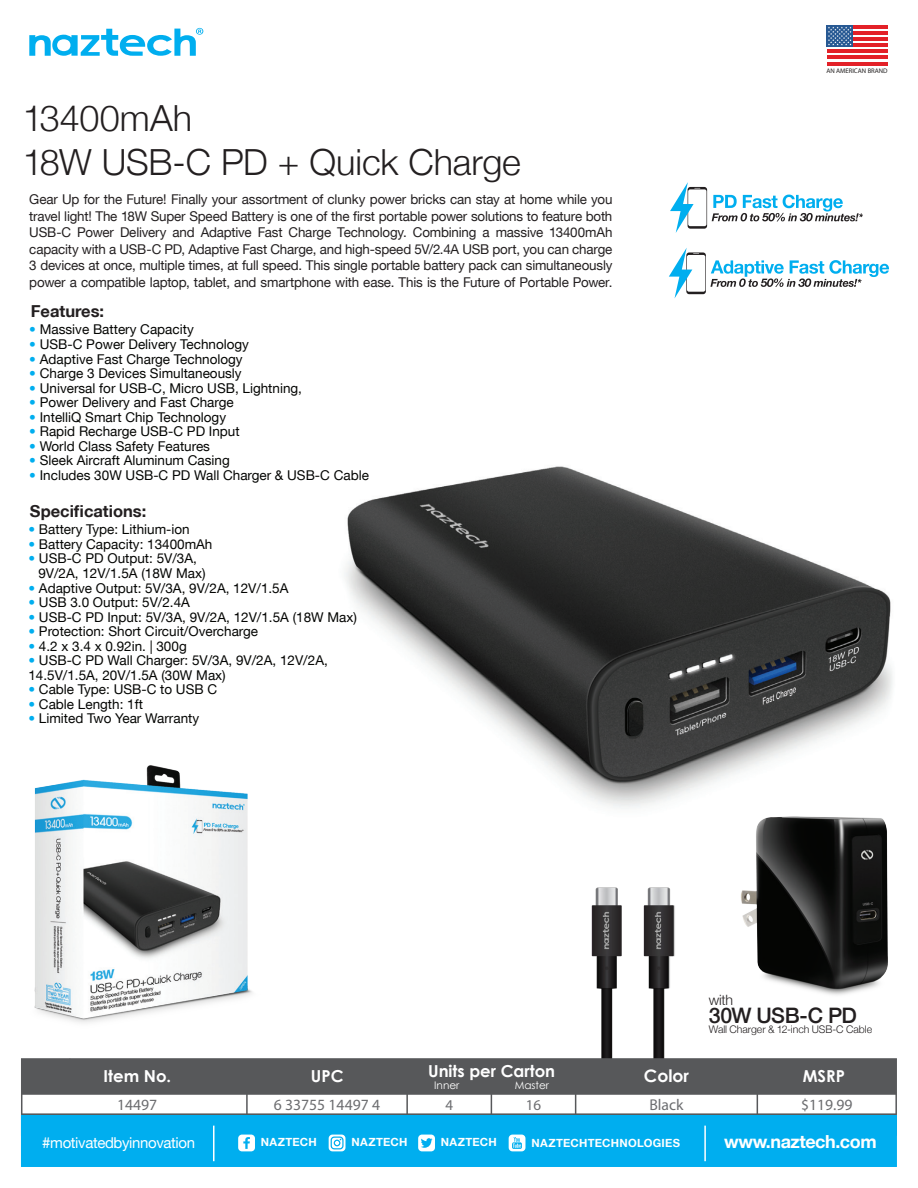
<style>
.page{position:relative;width:918px;height:1188px;background:#fff}
.page>*{position:absolute;margin:0;border:0;box-sizing:border-box;transform-origin:0 0}
.t1{font:300 36px "Helvetica Neue LT Std";letter-spacing:-.005em;color:#231f20}
.t2{font:500 21.3px "Helvetica Neue LT Std";letter-spacing:-.03em;color:#231f20}
.t3{font:700 18px "Helvetica Neue LT Std";letter-spacing:-.025em;color:#fff}
.t4{font:700 17.25px "Century Gothic";color:#fff}
.t5{font:700 16.5px "Century Gothic";color:#fff}
.t6{font:700 16.5px "Helvetica Neue LT Std";color:#231f20}
.t7{font:15.6px "Myriad Pro";color:#6c6d70}
.t8{font:15px "Helvetica Neue LT Std";letter-spacing:-.025em;color:#fff}
.t9{font:15px "Myriad Pro";color:#6c6d70}
.t10{font:300 14.25px "Helvetica Neue LT Std";color:#231f20}
.t11{font:13.5px/14.5px "Helvetica Neue LT Std";color:#040503}
.t12{font:13.5px/16.5px "Helvetica Neue LT Std";letter-spacing:-.015em;color:#231f20;text-align:justify}
.t13{font:700 11.25px "Helvetica Neue LT Std";letter-spacing:.02em;color:#fff}
.t14{font:300 10.5px "Helvetica Neue LT Std";letter-spacing:-.005em;color:#231f20}
.t15{font:10.5px "Century Gothic";color:#fff}
.t16{font:6.6px "Myriad Pro";color:#211e1e}
.s1{color:#00aeef}
</style>
<div class="page">
<img style="left:34px;top:765px;width:218px;height:258px">
<img style="left:344px;top:466px;width:549px;height:343px">
<img style="left:708px;top:765px;width:185px;height:230px">
<img style="left:591px;top:887px;width:84px;height:171px">
<div style="left:21px;top:1058px;width:876px;height:36px;background:#57585a;border:2px solid #57585a"></div>
<div style="left:21px;top:1115px;width:876px;height:52px;background:#00aeef"></div>
<svg style="left:29px;top:28px;width:174px;height:28px"></svg>
<svg style="left:238px;top:1135px;width:17px;height:16px"></svg>
<svg style="left:418px;top:1135px;width:17px;height:16px"></svg>
<svg style="left:329px;top:1135px;width:16px;height:16px"></svg>
<svg style="left:509px;top:1135px;width:16px;height:16px"></svg>
<svg style="left:827px;top:28px;width:60px;height:28px"></svg>
<hr style="left:827px;top:25px;width:60px;height:3px;background:#e32128">
<hr style="left:827px;top:31px;width:60px;height:4px;background:#e32128">
<hr style="left:827px;top:38px;width:60px;height:3px;background:#e32128">
<hr style="left:827px;top:44px;width:60px;height:3px;background:#e32128">
<hr style="left:827px;top:50px;width:60px;height:3px;background:#e32128">
<hr style="left:827px;top:56px;width:60px;height:3px;background:#e32128">
<hr style="left:827px;top:62px;width:60px;height:3px;background:#e32128">
<div style="left:827px;top:25px;width:26px;height:22px;background:linear-gradient(to right,#336299,#2c5d95)"></div>
<svg style="left:828px;top:27px;width:24px;height:18px"></svg>
<hr style="left:213px;top:1126px;width:2px;height:35px;background:#fff">
<hr style="left:704px;top:1126px;width:2px;height:35px;background:#fff">
<hr style="left:246px;top:1094px;width:2px;height:20px;background:#57585a">
<svg style="left:21px;top:1094px;width:1px;height:42px"></svg>
<hr style="left:406px;top:1094px;width:2px;height:20px;background:#57585a">
<svg style="left:491px;top:1095px;width:1px;height:23px"></svg>
<svg style="left:575px;top:1095px;width:1px;height:23px"></svg>
<svg style="left:757px;top:1095px;width:1px;height:23px"></svg>
<hr style="left:895px;top:1094px;width:2px;height:21px;background:#57585a">
<hr style="left:22px;top:1113px;width:874px;height:2px;background:#57585a">
<hr style="left:22px;top:1093px;width:874px;height:2px;background:#57585a">
<svg style="left:670px;top:182px;width:193px;height:51px"></svg>
<svg style="left:669px;top:248px;width:220px;height:50px"></svg>
<h1 class="t1" style="left:23px;top:97px;width:171px">13400mAh</h1>
<h1 class="t1" style="left:23px;top:140px;width:500px">18W USB-C PD + Quick Charge</h1>
<p class="t12" style="left:29px;top:191px;width:585px">Gear Up for the Future! Finally your assortment of clunky power bricks can stay at home while you travel light! The 18W Super Speed Battery is one of the first portable power solutions to feature both USB-C Power Delivery and Adaptive Fast Charge Technology. Combining a massive 13400mAh capacity with a USB-C PD, Adaptive Fast Charge, and high-speed 5V/2.4A USB port, you can charge 3 devices at once, multiple times, at full speed. This single portable battery pack can simultaneously power a compatible laptop, tablet, and smartphone with ease. This is the Future of Portable Power.</p>
<p class="t6" style="left:31px;top:301px;width:75px">Features:</p>
<p class="t11" style="left:29px;top:322px;width:166px"><span class="s1">•</span> Massive Battery Capacity</p>
<p class="t11" style="left:29px;top:337px;width:221px"><span class="s1">•</span> USB-C Power Delivery Technology</p>
<p class="t11" style="left:29px;top:351px;width:215px"><span class="s1">•</span> Adaptive Fast Charge Technology</p>
<p class="t11" style="left:29px;top:366px;width:214px"><span class="s1">•</span> Charge 3 Devices Simultaneously</p>
<p class="t11" style="left:29px;top:380px;width:274px"><span class="s1">•</span> Universal for USB-C, Micro USB, Lightning,</p>
<p class="t11" style="left:29px;top:395px;width:206px"><span class="s1">•</span> Power Delivery and Fast Charge</p>
<p class="t11" style="left:29px;top:409px;width:198px"><span class="s1">•</span> IntelliQ Smart Chip Technology</p>
<p class="t11" style="left:29px;top:424px;width:212px"><span class="s1">•</span> Rapid Recharge USB-C PD Input</p>
<p class="t11" style="left:29px;top:439px;width:182px"><span class="s1">•</span> World Class Safety Features</p>
<p class="t11" style="left:29px;top:453px;width:202px"><span class="s1">•</span> Sleek Aircraft Aluminum Casing</p>
<p class="t11" style="left:29px;top:468px;width:341px"><span class="s1">•</span> Includes 30W USB-C PD Wall Charger &amp; USB-C Cable</p>
<p class="t6" style="left:30px;top:501px;width:118px">Specifications:</p>
<p class="t11" style="left:28px;top:522px;width:163px"><span class="s1">•</span> Battery Type: Lithium-ion</p>
<p class="t11" style="left:28px;top:537px;width:186px"><span class="s1">•</span> Battery Capacity: 13400mAh</p>
<p class="t11" style="left:38px;top:551px;width:169px;text-indent:-10px"><span class="s1">•</span> USB-C PD Output: 5V/3A,<br>9V/2A, 12V/1.5A (18W Max)</p>
<p class="t11" style="left:28px;top:580px;width:262px"><span class="s1">•</span> Adaptive Output: 5V/3A, 9V/2A, 12V/1.5A</p>
<p class="t11" style="left:28px;top:595px;width:163px"><span class="s1">•</span> USB 3.0 Output: 5V/2.4A</p>
<p class="t11" style="left:28px;top:609px;width:330px"><span class="s1">•</span> USB-C PD Input: 5V/3A, 9V/2A, 12V/1.5A (18W Max)</p>
<p class="t11" style="left:28px;top:624px;width:231px"><span class="s1">•</span> Protection: Short Circuit/Overcharge</p>
<p class="t11" style="left:28px;top:638px;width:160px"><span class="s1">•</span> 4.2 x 3.4 x 0.92in. | 300g</p>
<p class="t11" style="left:28px;top:653px;width:301px"><span class="s1">•</span> USB-C PD Wall Charger: 5V/3A, 9V/2A, 12V/2A,<br>14.5V/1.5A, 20V/1.5A (30W Max)</p>
<p class="t11" style="left:28px;top:682px;width:190px"><span class="s1">•</span> Cable Type: USB-C to USB C</p>
<p class="t11" style="left:28px;top:697px;width:116px"><span class="s1">•</span> Cable Length: 1ft</p>
<p class="t11" style="left:28px;top:711px;width:172px"><span class="s1">•</span> Limited Two Year Warranty</p>
<p class="t16" style="left:826px;top:66px;width:63px">AN AMERICAN BRAND</p>
<p class="t5" style="left:104px;top:1064px;width:69px">Item No.</p>
<p class="t5" style="left:311px;top:1064px;width:34px">UPC</p>
<p class="t5" style="left:428px;top:1059px;width:129px">Units per Carton</p>
<p class="t15" style="left:434px;top:1078px;width:27px">Inner</p>
<p class="t15" style="left:515px;top:1078px;width:36px">Master</p>
<p class="t10" style="left:709px;top:991px;width:26px">with</p>
<h2 class="t2" style="left:709px;top:1003px;width:149px">30W USB-C PD</h2>
<p class="t14" style="left:709px;top:1023px;width:165px">Wall Charger &amp; 12-inch USB-C Cable</p>
<p class="t4" style="left:644px;top:1063px;width:47px">Color</p>
<p class="t5" style="left:803px;top:1064px;width:44px">MSRP</p>
<p class="t7" style="left:117px;top:1095px;width:42px">14497</p>
<p class="t7" style="left:274px;top:1095px;width:108px">6 33755 14497 4</p>
<p class="t9" style="left:445px;top:1095px;width:9px">4</p>
<p class="t9" style="left:526px;top:1095px;width:17px">16</p>
<p class="t7" style="left:649px;top:1095px;width:36px">Black</p>
<p class="t7" style="left:801px;top:1095px;width:53px">$119.99</p>
<p class="t8" style="left:42px;top:1133px;width:154px">#motivatedbyinnovation</p>
<h3 class="t3" style="left:724px;top:1131px;width:154px">www.naztech.com</h3>
<p class="t13" style="left:261px;top:1135px;width:58px">NAZTECH</p>
<p class="t13" style="left:351px;top:1135px;width:58px">NAZTECH</p>
<p class="t13" style="left:441px;top:1135px;width:58px">NAZTECH</p>
<p class="t13" style="left:531px;top:1136px;width:150px">NAZTECHTECHNOLOGIES</p>
</div>
